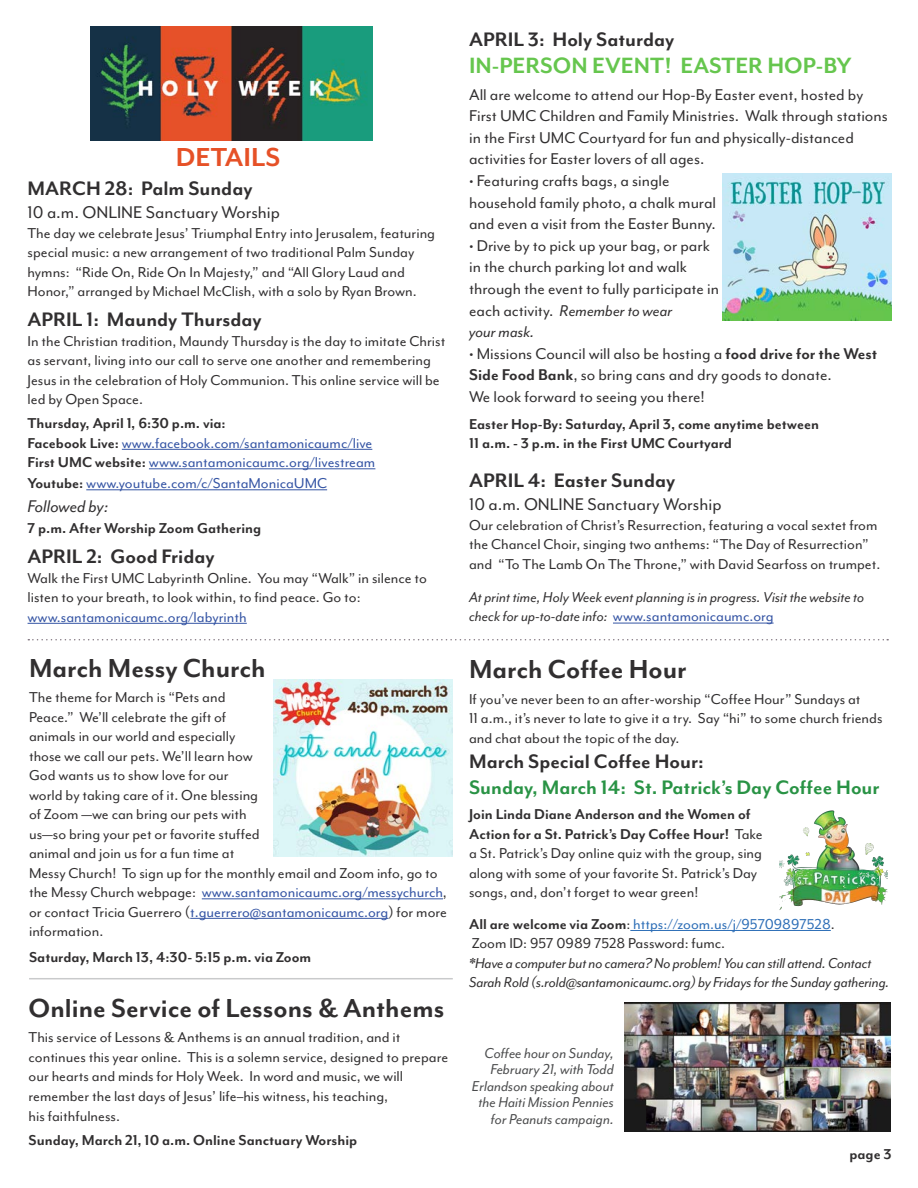
<style>
.page{position:relative;width:918px;height:1188px;background:#fff}
.page>*{position:absolute;margin:0;border:0;box-sizing:border-box;transform-origin:0 0}
.t1{font:700 30px "Mr Eaves Mod OT";color:#312f30}
.t2{font:700 30px "Mr Eaves Mod OT";color:#e65127}
.t3{font:700 25.5px "Mr Eaves Mod OT";color:#66c64e}
.t4{font:700 22.5px "Mr Eaves Mod OT";color:#312f30}
.t5{font:700 22.5px "Mr Eaves Mod OT";color:#299345}
.t6{font:19.5px "Mr Eaves Mod OT";color:#312f30}
.t7{font:italic 19.5px "Mr Eaves Mod OT";color:#312f30}
.t8{font:18px/21.6px "Mr Eaves Mod OT";color:#312f30}
.t9{font:16.5px/19.5px "Mr Eaves Mod OT";color:#312f30}
.t10{font:italic 16.5px/19.5px "Mr Eaves Mod OT";letter-spacing:-.01em;color:#312f30}
.t11{font:700 16.5px/19.5px "Mr Eaves Mod OT";color:#312f30}
.t12{font:16.5px "Mr Eaves Mod OT";color:#3454a4}
.t13{font:italic 16.5px/16.5px "Mr Eaves Mod OT";color:#4b4c4d;text-align:right}
.t14{font:16.5px "Mr Eaves Mod OT";color:#2d6eb7}
.s1{font-weight:700;color:#312f30}
.s2{color:#3454a4}
.s3{font-style:italic}
.s4{font-weight:700}
.s5{font-style:normal;color:#3454a4}
.s6{color:#312f30}
</style>
<div class="page">
<hr style="left:29px;top:978px;width:424px;height:1px;background:#939598">
<svg style="left:28px;top:639px;width:860px;height:1px"></svg>
<hr style="left:630px;top:930px;width:201px;height:1px;background:#2d6eb7">
<hr style="left:122px;top:449px;width:250px;height:1px;background:#3454a4">
<hr style="left:149px;top:469px;width:226px;height:1px;background:#3454a4">
<hr style="left:86px;top:490px;width:241px;height:1px;background:#3454a4">
<hr style="left:28px;top:623px;width:219px;height:1px;background:#3454a4">
<hr style="left:613px;top:623px;width:161px;height:1px;background:#3454a4">
<img style="left:90px;top:27px;width:282px;height:113px">
<img style="left:722px;top:173px;width:170px;height:148px">
<hr style="left:202px;top:899px;width:241px;height:1px;background:#3454a4">
<hr style="left:190px;top:918px;width:198px;height:1px;background:#3454a4">
<img style="left:274px;top:679px;width:178px;height:177px">
<img style="left:780px;top:810px;width:108px;height:100px">
<img style="left:625px;top:1003px;width:265px;height:129px">
<p class="t2" style="left:176px;top:140px;width:106px">DETAILS</p>
<p class="t4" style="left:28px;top:176px;width:226px">MARCH 28: Palm Sunday</p>
<p class="t6" style="left:28px;top:202px;width:254px">10 a.m. ONLINE Sanctuary Worship</p>
<p class="t9" style="left:28px;top:223px;width:409px">The day we celebrate Jesus’ Triumphal Entry into Jerusalem, featuring special music: a new arrangement of two traditional Palm Sunday hymns: “Ride On, Ride On In Majesty,” and “All Glory Laud and Honor,” arranged by Michael McClish, with a solo by Ryan Brown.</p>
<p class="t4" style="left:28px;top:307px;width:236px">APRIL 1: Maundy Thursday</p>
<p class="t9" style="left:28px;top:331px;width:419px">In the Christian tradition, Maundy Thursday is the day to imitate Christ as servant, living into our call to serve one another and remembering Jesus in the celebration of Holy Communion. This online service will be led by Open Space.</p>
<p class="t11" style="left:28px;top:414px;width:200px">Thursday, April 1, 6:30 p.m. via:</p>
<p class="t12" style="left:28px;top:434px;width:346px"><span class="s1">Facebook Live:</span> www.facebook.com/santamonicaumc/live</p>
<p class="t12" style="left:28px;top:453px;width:349px"><span class="s1">First UMC website:</span> www.santamonicaumc.org/livestream</p>
<p class="t12" style="left:28px;top:474px;width:301px"><span class="s1">Youtube:</span> www.youtube.com/c/SantaMonicaUMC</p>
<p class="t7" style="left:28px;top:496px;width:83px">Followed by:</p>
<p class="t11" style="left:28px;top:519px;width:235px">7 p.m. After Worship Zoom Gathering</p>
<p class="t4" style="left:28px;top:544px;width:189px">APRIL 2: Good Friday</p>
<p class="t9" style="left:28px;top:568px;width:401px">Walk the First UMC Labyrinth Online. You may “Walk” in silence to listen to your breath, to look within, to find peace. Go to:</p>
<p class="t12" style="left:28px;top:608px;width:221px">www.santamonicaumc.org/labyrinth</p>
<h1 class="t1" style="left:29px;top:651px;width:238px">March Messy Church</h1>
<p class="t9" style="left:29px;top:688px;width:419px">The theme for March is “Pets and<br>Peace.” We’ll celebrate the gift of<br>animals in our world and especially<br>those we call our pets. We’ll learn how<br>God wants us to show love for our<br>world by taking care of it. One blessing<br>of Zoom —we can bring our pets with<br>us—so bring your pet or favorite stuffed<br>animal and join us for a fun time at<br>Messy Church! To sign up for the monthly email and Zoom info, go to the Messy Church webpage: <span class="s2">www.santamonicaumc.org/messychurch</span>, or contact Tricia Guerrero (<span class="s2">t.guerrero@santamonicaumc.org</span>) for more information.</p>
<p class="t11" style="left:29px;top:947px;width:284px">Saturday, March 13, 4:30- 5:15 p.m. via Zoom</p>
<p class="t1" style="left:29px;top:992px;width:417px">Online Service of Lessons &amp; Anthems</p>
<p class="t9" style="left:29px;top:1028px;width:421px">This service of Lessons &amp; Anthems is an annual tradition, and it continues this year online. This is a solemn service, designed to prepare our hearts and minds for Holy Week. In word and music, we will remember the last days of Jesus’ life–his witness, his teaching,</p>
<p class="t9" style="left:29px;top:1106px;width:93px">his faithfulness.</p>
<p class="t11" style="left:29px;top:1130px;width:330px">Sunday, March 21, 10 a.m. Online Sanctuary Worship</p>
<h3 class="t4" style="left:469px;top:27px;width:207px">APRIL 3: Holy Saturday</h3>
<h2 class="t3" style="left:469px;top:51px;width:384px">IN-PERSON EVENT! EASTER HOP-BY</h2>
<p class="t8" style="left:469px;top:84px;width:420px">All are welcome to attend our Hop-By Easter event, hosted by First UMC Children and Family Ministries. Walk through stations in the First UMC Courtyard for fun and physically-distanced activities for Easter lovers of all ages.</p>
<p class="t8" style="left:469px;top:170px;width:249px">• Featuring crafts bags, a single household family photo, a chalk mural and even a visit from the Easter Bunny.</p>
<p class="t8" style="left:469px;top:235px;width:252px">• Drive by to pick up your bag, or park in the church parking lot and walk through the event to fully participate in each activity. <span class="s3">Remember to wear<br>your mask.</span></p>
<p class="t8" style="left:469px;top:343px;width:410px">• Missions Council will also be hosting a <span class="s4">food drive for the West<br>Side Food Bank</span>, so bring cans and dry goods to donate.<br>We look forward to seeing you there!</p>
<p class="t11" style="left:469px;top:415px;width:351px">Easter Hop-By: Saturday, April 3, come anytime between<br>11 a.m. - 3 p.m. in the First UMC Courtyard</p>
<h3 class="t4" style="left:469px;top:469px;width:208px">APRIL 4: Easter Sunday</h3>
<p class="t6" style="left:469px;top:494px;width:254px">10 a.m. ONLINE Sanctuary Worship</p>
<p class="t9" style="left:469px;top:515px;width:413px">Our celebration of Christ’s Resurrection, featuring a vocal sextet from the Chancel Choir, singing two anthems: “The Day of Resurrection” and “To The Lamb On The Throne,” with David Searfoss on trumpet.</p>
<p class="t10" style="left:469px;top:587px;width:397px">At print time, Holy Week event planning is in progress. Visit the website to check for up-to-date info: <span class="s5">www.santamonicaumc.org</span></p>
<p class="t1" style="left:469px;top:653px;width:219px">March Coffee Hour</p>
<p class="t9" style="left:469px;top:689px;width:393px">If you’ve never been to an after-worship “Coffee Hour” Sundays at</p>
<p class="t9" style="left:469px;top:709px;width:415px">11 a.m., it’s never to late to give it a try. Say “hi” to some church friends and chat about the topic of the day.</p>
<p class="t4" style="left:469px;top:749px;width:236px">March Special Coffee Hour:</p>
<p class="t5" style="left:469px;top:775px;width:412px">Sunday, March 14: St. Patrick’s Day Coffee Hour</p>
<p class="t9" style="left:469px;top:805px;width:295px"><span class="s4">Join Linda Diane Anderson and the Women of Action for a St. Patrick’s Day Coffee Hour!</span> Take a St. Patrick’s Day online quiz with the group, sing along with some of your favorite St. Patrick’s Day songs, and, don’t forget to wear green!</p>
<p class="t14" style="left:469px;top:915px;width:367px"><span class="s1">All are welcome via Zoom</span><span class="s6">:</span> https://zoom.us/j/95709897528<span class="s6">.</span></p>
<p class="t9" style="left:472px;top:934px;width:255px">Zoom ID: 957 0989 7528 Password: fumc.</p>
<p class="t10" style="left:469px;top:953px;width:422px">*Have a computer but no camera? No problem! You can still attend. Contact<br>Sarah Rold (s.rold@santamonicaumc.org) by Fridays for the Sunday gathering.</p>
<p class="t13" style="left:485px;top:1045px;width:131px">Coffee hour on Sunday,</p>
<p class="t13" style="left:491px;top:1061px;width:125px">February 21, with Todd</p>
<p class="t13" style="left:472px;top:1078px;width:143px">Erlandson speaking about the Haiti Mission Pennies for Peanuts campaign.</p>
<p class="t11" style="left:849px;top:1145px;width:44px">page 3</p>
</div>
